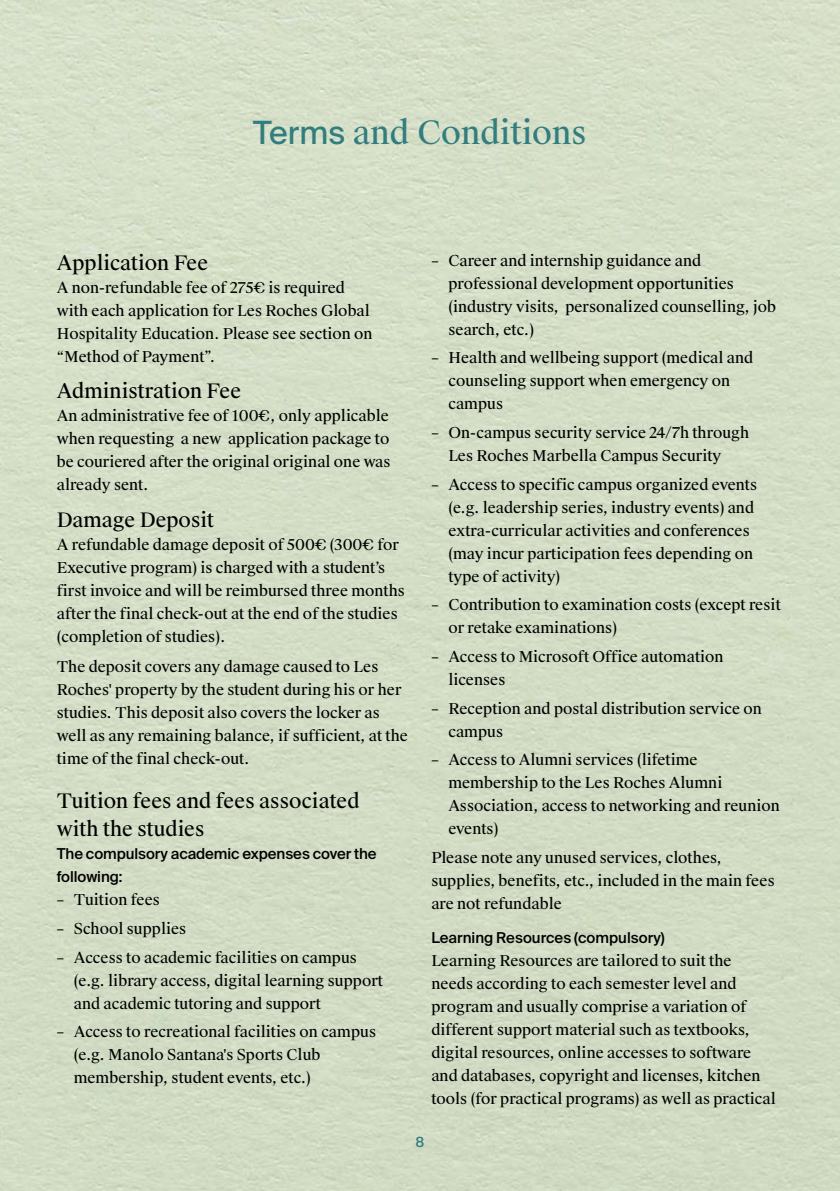
<style>
.page{position:relative;width:840px;height:1191px;background:#fff}
.page>*{position:absolute;margin:0;border:0;box-sizing:border-box;transform-origin:0 0}
.t1{font:32px "Suisse Works";color:#327d7e}
.t2{font:20px/28px "Suisse Works";color:#000}
.t3{font:15px/23px "Suisse Works";color:#000}
.t4{font:500 15px/23px "Suisse Intl";letter-spacing:-.005em;color:#000}
.t5{font:500 14px "Suisse Intl";color:#327d7e}
.s1{font-family:"Suisse Intl"}
</style>
<div class="page">
<h1 class="t1" style="left:253px;top:112px;width:335px"><span class="s1">Terms</span> and Conditions</h1>
<h2 class="t2" style="left:57px;top:249px;width:153px">Application Fee</h2>
<p class="t3" style="left:57px;top:276px;width:317px">A non-refundable fee of 275€ is required with each application for Les Roches Global Hospitality Education. Please see section on “Method of Payment”.</p>
<h2 class="t2" style="left:57px;top:377px;width:186px">Administration Fee</h2>
<p class="t3" style="left:57px;top:404px;width:335px;text-align:justify">An administrative fee of 100€, only applicable when requesting a new application package to be couriered after the original original one was already sent.</p>
<h2 class="t2" style="left:57px;top:506px;width:159px">Damage Deposit</h2>
<p class="t3" style="left:57px;top:533px;width:349px">A refundable damage deposit of 500€ (300€ for Executive program) is charged with a student’s first invoice and will be reimbursed three months after the final check-out at the end of the studies (completion of studies).</p>
<p class="t3" style="left:57px;top:655px;width:352px">The deposit covers any damage caused to Les Roches' property by the student during his or her studies. This deposit also covers the locker as well as any remaining balance, if sufficient, at the time of the final check-out.</p>
<h2 class="t2" style="left:57px;top:787px;width:304px">Tuition fees and fees associated with the studies</h2>
<p class="t4" style="left:57px;top:842px;width:321px">The compulsory academic expenses cover the following:</p>
<p class="t3" style="left:57px;top:888px;width:105px">– Tuition fees</p>
<p class="t3" style="left:57px;top:917px;width:131px">– School supplies</p>
<p class="t3" style="left:74px;top:946px;width:310px;text-indent:-17px">– Access to academic facilities on campus (e.g. library access, digital learning support and academic tutoring and support</p>
<p class="t3" style="left:74px;top:1020px;width:303px;text-indent:-17px">– Access to recreational facilities on campus (e.g. Manolo Santana's Sports Club membership, student events, etc.)</p>
<p class="t3" style="left:448px;top:249px;width:329px;text-indent:-17px">– Career and internship guidance and professional development opportunities (industry visits, personalized counselling, job search, etc.)</p>
<p class="t3" style="left:448px;top:347px;width:306px;text-indent:-17px">– Health and wellbeing support (medical and counseling support when emergency on campus</p>
<p class="t3" style="left:448px;top:421px;width:302px;text-indent:-17px">– On-campus security service 24/7h through<br>Les Roches Marbella Campus Security</p>
<p class="t3" style="left:448px;top:473px;width:310px;text-indent:-17px">– Access to specific campus organized events (e.g. leadership series, industry events) and extra-curricular activities and conferences (may incur participation fees depending on type of activity)</p>
<p class="t3" style="left:448px;top:594px;width:334px;text-indent:-17px">– Contribution to examination costs (except resit or retake examinations)</p>
<p class="t3" style="left:448px;top:645px;width:276px;text-indent:-17px">– Access to Microsoft Office automation licenses</p>
<p class="t3" style="left:448px;top:697px;width:315px;text-indent:-17px">– Reception and postal distribution service on campus</p>
<p class="t3" style="left:448px;top:749px;width:333px;text-indent:-17px">– Access to Alumni services (lifetime membership to the Les Roches Alumni<br>Association, access to networking and reunion events)</p>
<p class="t3" style="left:431px;top:846px;width:345px">Please note any unused services, clothes, supplies, benefits, etc., included in the main fees are not refundable</p>
<p class="t4" style="left:431px;top:926px;width:235px">Learning Resources (compulsory)</p>
<p class="t3" style="left:431px;top:950px;width:346px">Learning Resources are tailored to suit the needs according to each semester level and program and usually comprise a variation of different support material such as textbooks, digital resources, online accesses to software and databases, copyright and licenses, kitchen tools (for practical programs) as well as practical</p>
<p class="t5" style="left:415px;top:1134px;width:10px">8</p>
</div>
